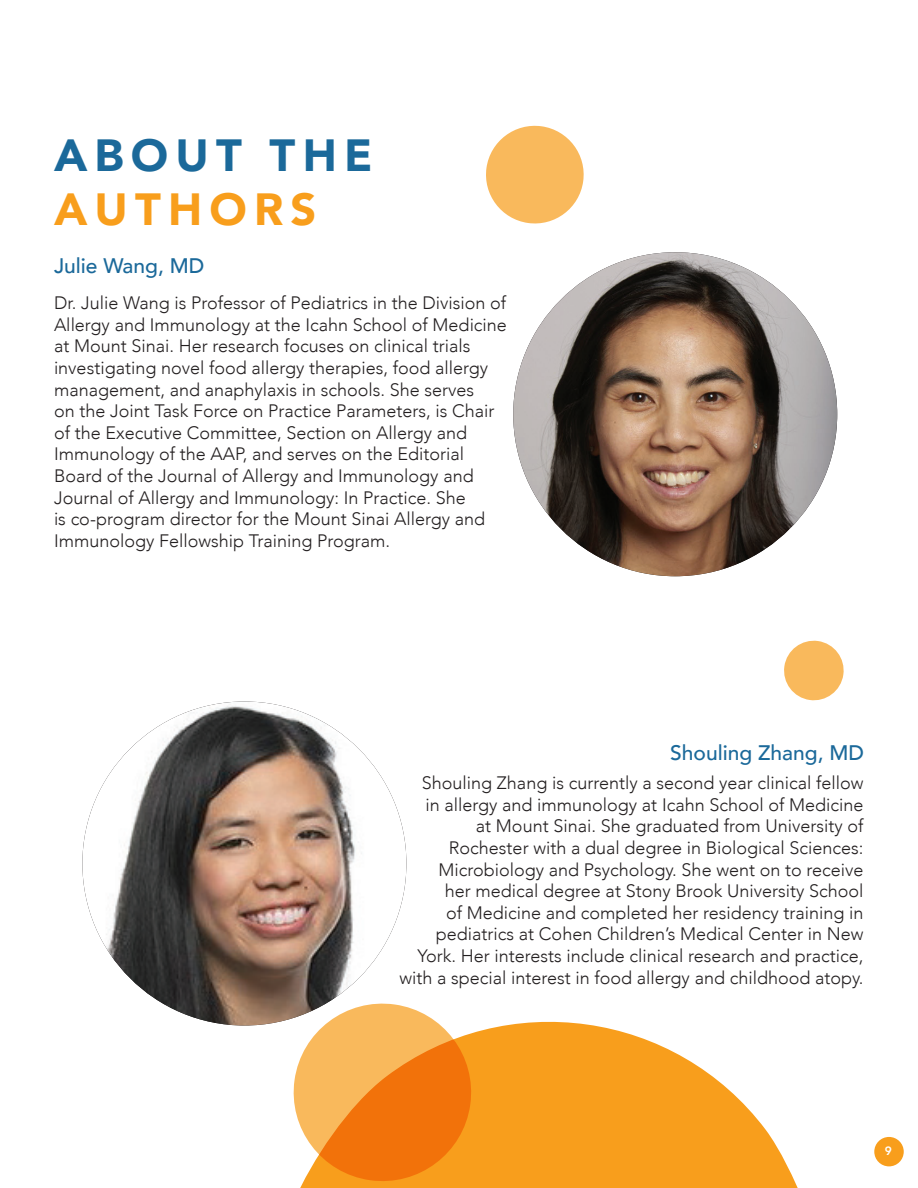
<style>
.page{position:relative;width:918px;height:1188px;background:#fff}
.page>*{position:absolute;margin:0;border:0;box-sizing:border-box;transform-origin:0 0}
.t1{font:900 45px "Avenir";letter-spacing:.16em;color:#1b699a}
.t2{font:900 45px "Avenir";letter-spacing:.16em;color:#f89e1c}
.t3{font:500 21px "Avenir";color:#1b699a}
.t4{font:300 18px/21.6px "Avenir";color:#231f20}
.t5{font:800 12px "Avenir";color:#fff}
</style>
<div class="page">
<div style="left:874px;top:1137px;width:30px;height:29px;background:#f89e1c;border-radius:50%"></div>
<svg style="left:294px;top:989px;width:504px;height:199px;fill:#f89e1c"></svg>
<img style="left:513px;top:252px;width:324px;height:324px;border-radius:162px">
<svg style="left:486px;top:125px;width:98px;height:99px"></svg>
<svg style="left:784px;top:640px;width:60px;height:61px"></svg>
<img style="left:82px;top:702px;width:324px;height:324px;border-radius:162px">
<p class="t1" style="left:54px;top:117px;width:320px">ABOUT THE</p>
<p class="t2" style="left:54px;top:171px;width:264px">AUTHORS</p>
<p class="t3" style="left:54px;top:248px;width:152px">Julie Wang, MD</p>
<p class="t4" style="left:54px;top:292px;width:454px">Dr. Julie Wang is Professor of Pediatrics in the Division of Allergy and Immunology at the Icahn School of Medicine at Mount Sinai. Her research focuses on clinical trials investigating novel food allergy therapies, food allergy management, and anaphylaxis in schools. She serves<br>on the Joint Task Force on Practice Parameters, is Chair of the Executive Committee, Section on Allergy and Immunology of the AAP, and serves on the Editorial Board of the Journal of Allergy and Immunology and Journal of Allergy and Immunology: In Practice. She<br>is co-program director for the Mount Sinai Allergy and Immunology Fellowship Training Program.</p>
<p class="t3" style="left:670px;top:734px;width:195px">Shouling Zhang, MD</p>
<p class="t4" style="left:400px;top:772px;width:465px;text-align:right">Shouling Zhang is currently a second year clinical fellow<br>in allergy and immunology at Icahn School of Medicine<br>at Mount Sinai. She graduated from University of Rochester with a dual degree in Biological Sciences:<br>Microbiology and Psychology. She went on to receive<br>her medical degree at Stony Brook University School<br>of Medicine and completed her residency training in pediatrics at Cohen Children’s Medical Center in New York. Her interests include clinical research and practice, with a special interest in food allergy and childhood atopy.</p>
<p class="t5" style="left:885px;top:1141px;width:9px">9</p>
</div>
